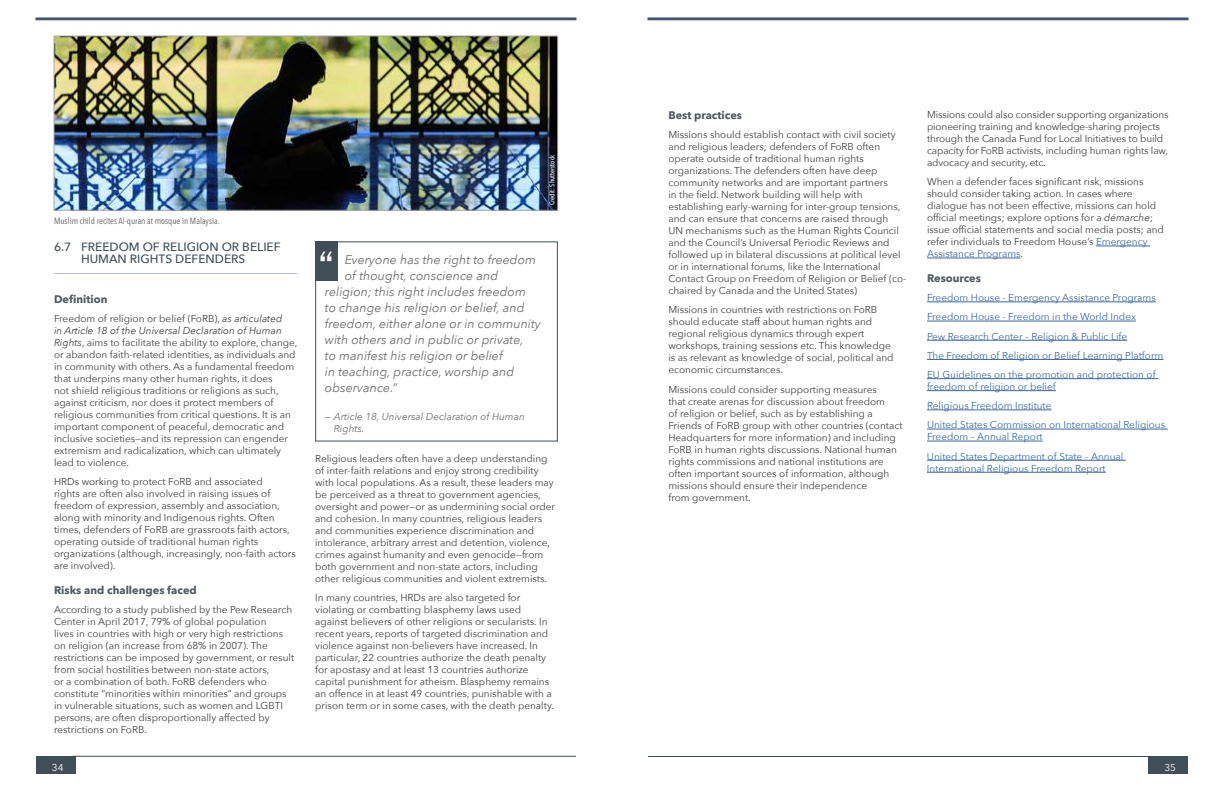
<style>
.page{position:relative;width:1224px;height:792px;background:#fff}
.page>*{position:absolute;margin:0;border:0;box-sizing:border-box;transform-origin:0 0}
.t1{font:700 condensed 36px "Akzidenz Grotesk BE";color:#fff}
.PULL_QUOTE{font:italic 35.1px "Avenir Next";color:#6d6e71}
.PULL_QUOTE-2{font:italic 12.5px "Avenir Next";color:#6d6e71}
.HEAD-blue_underline{font:500 12px/12px "Avenir Next";color:#404e57}
.Subhead{font:700 11px "Avenir Next";color:#4f5962}
.BODY_TEXT{font:10px/12px "Avenir Next";color:#414042}
.BODY_TEXT-2{font:10px/12px "Avenir Next";color:#3a68a5}
.PULL_QUOTE_author{font:italic 10px/12px "Avenir Next";color:#6d6e71}
.t2{font:10px "Avenir Next";color:#fff}
.PHOTO_CAPTION{font:9px "Avenir Next Condensed";color:#636466}
.PHOTO_CAPTION-2{font:500 7px "Avenir Next Condensed";color:#fff}
.s1{font-style:italic}
.s2{color:#3a68a5}
</style>
<div class="page">
<div style="left:1149px;top:756px;width:39px;height:18px;background:#404e57"></div>
<hr style="left:648px;top:756px;width:503px;height:1px;background:#404e57">
<div style="left:36px;top:756px;width:39px;height:17px;background:#404e57"></div>
<hr style="left:73px;top:756px;width:503px;height:1px;background:#404e57">
<div style="left:36px;top:18px;width:540px;height:2px;background:#2856a7;border:1px solid #404e57"></div>
<div style="left:648px;top:18px;width:540px;height:2px;background:#2856a7;border:1px solid #404e57"></div>
<hr style="left:54px;top:273px;width:243px;height:1px;background:#b5bbdf">
<hr style="left:1096px;top:246px;width:54px;height:1px;background:#3a68a5">
<hr style="left:927px;top:258px;width:94px;height:1px;background:#3a68a5">
<hr style="left:927px;top:302px;width:229px;height:1px;background:#3a68a5">
<hr style="left:927px;top:321px;width:209px;height:1px;background:#3a68a5">
<hr style="left:927px;top:340px;width:200px;height:1px;background:#3a68a5">
<hr style="left:927px;top:359px;width:236px;height:1px;background:#3a68a5">
<hr style="left:927px;top:378px;width:231px;height:1px;background:#3a68a5">
<hr style="left:927px;top:390px;width:129px;height:1px;background:#3a68a5">
<hr style="left:927px;top:410px;width:125px;height:1px;background:#3a68a5">
<hr style="left:927px;top:429px;width:241px;height:1px;background:#3a68a5">
<hr style="left:927px;top:441px;width:116px;height:1px;background:#3a68a5">
<hr style="left:927px;top:460px;width:199px;height:1px;background:#3a68a5">
<hr style="left:927px;top:472px;width:179px;height:1px;background:#3a68a5">
<div style="left:315px;top:242px;width:243px;height:199px;border:1px solid #404e57"></div>
<div style="left:315px;top:241px;width:23px;height:40px;background:#404e57"></div>
<img style="left:56px;top:38px;width:500px;height:171px">
<div style="left:54px;top:36px;width:504px;height:175px;border:1px solid #a7a9ac"></div>
<p class="PHOTO_CAPTION" style="left:54px;top:213px;width:167px">Muslim child recites Al-quran at mosque in Malaysia.</p>
<p class="HEAD-blue_underline" style="left:81px;top:240px;width:201px;text-indent:-27px">6.7 FREEDOM OF RELIGION OR BELIEF<br>HUMAN RIGHTS DEFENDERS</p>
<p class="Subhead" style="left:54px;top:289px;width:55px">Definition</p>
<p class="BODY_TEXT" style="left:54px;top:312px;width:245px">Freedom of religion or belief (FoRB), <span class="s1">as articulated<br>in Article 18 of the Universal Declaration of Human Rights</span>, aims to facilitate the ability to explore, change, or abandon faith-related identities, as individuals and in community with others. As a fundamental freedom that underpins many other human rights, it does<br>not shield religious traditions or religions as such, against criticism, nor does it protect members of religious communities from critical questions. It is an important component of peaceful, democratic and inclusive societies—and its repression can engender extremism and radicalization, which can ultimately lead to violence.</p>
<p class="BODY_TEXT" style="left:54px;top:475px;width:243px">HRDs working to protect FoRB and associated<br>rights are often also involved in raising issues of freedom of expression, assembly and association, along with minority and Indigenous rights. Often times, defenders of FoRB are grassroots faith actors, operating outside of traditional human rights organizations (although, increasingly, non-faith actors are involved).</p>
<p class="Subhead" style="left:54px;top:580px;width:144px">Risks and challenges faced</p>
<p class="BODY_TEXT" style="left:54px;top:603px;width:242px">According to a study published by the Pew Research Center in April 2017, 79% of global population<br>lives in countries with high or very high restrictions on religion (an increase from 68% in 2007). The restrictions can be imposed by government, or result from social hostilities between non-state actors,<br>or a combination of both. FoRB defenders who constitute “minorities within minorities” and groups in vulnerable situations, such as women and LGBTI persons, are often disproportionally affected by restrictions on FoRB.</p>
<p class="PHOTO_CAPTION-2" style="left:548px;top:205px;width:51px;rotate:-90deg">Credit: Shutterstock</p>
<p class="t1" style="left:320px;top:244px;width:15px">“</p>
<p class="PULL_QUOTE" style="left:322px;top:238px;width:15px">“</p>
<p class="PULL_QUOTE-2" style="left:345px;top:249px;width:193px">Everyone has the right to freedom</p>
<p class="PULL_QUOTE-2" style="left:345px;top:265px;width:155px">of thought, conscience and</p>
<p class="PULL_QUOTE-2" style="left:325px;top:281px;width:203px">religion; this right includes freedom</p>
<p class="PULL_QUOTE-2" style="left:325px;top:297px;width:201px">to change his religion or belief, and</p>
<p class="PULL_QUOTE-2" style="left:325px;top:313px;width:218px">freedom, either alone or in community</p>
<p class="PULL_QUOTE-2" style="left:325px;top:329px;width:200px">with others and in public or private,</p>
<p class="PULL_QUOTE-2" style="left:325px;top:345px;width:179px">to manifest his religion or belief</p>
<p class="PULL_QUOTE-2" style="left:325px;top:361px;width:191px">in teaching, practice, worship and</p>
<p class="PULL_QUOTE-2" style="left:325px;top:377px;width:74px">observance.”</p>
<p class="PULL_QUOTE_author" style="left:334px;top:410px;width:192px;text-indent:-9px">— Article 18, Universal Declaration of Human<br>Rights.</p>
<p class="BODY_TEXT" style="left:315px;top:452px;width:242px">Religious leaders often have a deep understanding of inter-faith relations and enjoy strong credibility with local populations. As a result, these leaders may be perceived as a threat to government agencies, oversight and power—or as undermining social order and cohesion. In many countries, religious leaders and communities experience discrimination and intolerance, arbitrary arrest and detention, violence, crimes against humanity and even genocide—from both government and non-state actors, including other religious communities and violent extremists.</p>
<p class="BODY_TEXT" style="left:315px;top:591px;width:240px">In many countries, HRDs are also targeted for violating or combatting blasphemy laws used against believers of other religions or secularists. In recent years, reports of targeted discrimination and violence against non-believers have increased. In particular, 22 countries authorize the death penalty for apostasy and at least 13 countries authorize capital punishment for atheism. Blasphemy remains an offence in at least 49 countries, punishable with a prison term or in some cases, with the death penalty.</p>
<p class="Subhead" style="left:668px;top:106px;width:75px">Best practices</p>
<p class="BODY_TEXT" style="left:668px;top:128px;width:240px">Missions should establish contact with civil society and religious leaders; defenders of FoRB often operate outside of traditional human rights organizations. The defenders often have deep community networks and are important partners<br>in the field. Network building will help with establishing early-warning for inter-group tensions, and can ensure that concerns are raised through<br>UN mechanisms such as the Human Rights Council and the Council’s Universal Periodic Reviews and followed up in bilateral discussions at political level or in international forums, like the International Contact Group on Freedom of Religion or Belief (co&shy;chaired by Canada and the United States)</p>
<p class="BODY_TEXT" style="left:668px;top:303px;width:227px">Missions in countries with restrictions on FoRB should educate staff about human rights and regional religious dynamics through expert workshops, training sessions etc. This knowledge is as relevant as knowledge of social, political and economic circumstances.</p>
<p class="BODY_TEXT" style="left:668px;top:383px;width:236px">Missions could consider supporting measures<br>that create arenas for discussion about freedom<br>of religion or belief, such as by establishing a Friends of FoRB group with other countries (contact Headquarters for more information) and including FoRB in human rights discussions. National human rights commissions and national institutions are often important sources of information, although missions should ensure their independence<br>from government.</p>
<p class="BODY_TEXT" style="left:927px;top:108px;width:243px">Missions could also consider supporting organizations pioneering training and knowledge-sharing projects through the Canada Fund for Local Initiatives to build capacity for FoRB activists, including human rights law, advocacy and security, etc.</p>
<p class="BODY_TEXT" style="left:927px;top:175px;width:239px">When a defender faces significant risk, missions should consider taking action. In cases where dialogue has not been effective, missions can hold official meetings; explore options for a <span class="s1">démarche</span>; issue official statements and social media posts; and refer individuals to Freedom House’s <span class="s2">Emergency Assistance Programs</span>.</p>
<p class="Subhead" style="left:927px;top:269px;width:56px">Resources</p>
<p class="BODY_TEXT-2" style="left:927px;top:291px;width:230px">Freedom House - Emergency Assistance Programs</p>
<p class="BODY_TEXT-2" style="left:927px;top:310px;width:210px">Freedom House - Freedom in the World Index</p>
<p class="BODY_TEXT-2" style="left:927px;top:330px;width:202px">Pew Research Center – Religion &amp; Public Life</p>
<p class="BODY_TEXT-2" style="left:927px;top:349px;width:238px">The Freedom of Religion or Belief Learning Platform</p>
<p class="BODY_TEXT-2" style="left:927px;top:368px;width:230px">EU Guidelines on the promotion and protection of freedom of religion or belief</p>
<p class="BODY_TEXT-2" style="left:927px;top:399px;width:126px">Religious Freedom Institute</p>
<p class="BODY_TEXT-2" style="left:927px;top:418px;width:240px">United States Commission on International Religious<br>Freedom – Annual Report</p>
<p class="BODY_TEXT-2" style="left:927px;top:450px;width:198px">United States Department of State – Annual<br>International Religious Freedom Report</p>
<p class="t2" style="left:52px;top:759px;width:13px">34</p>
<p class="t2" style="left:1164px;top:759px;width:13px">35</p>
</div>
